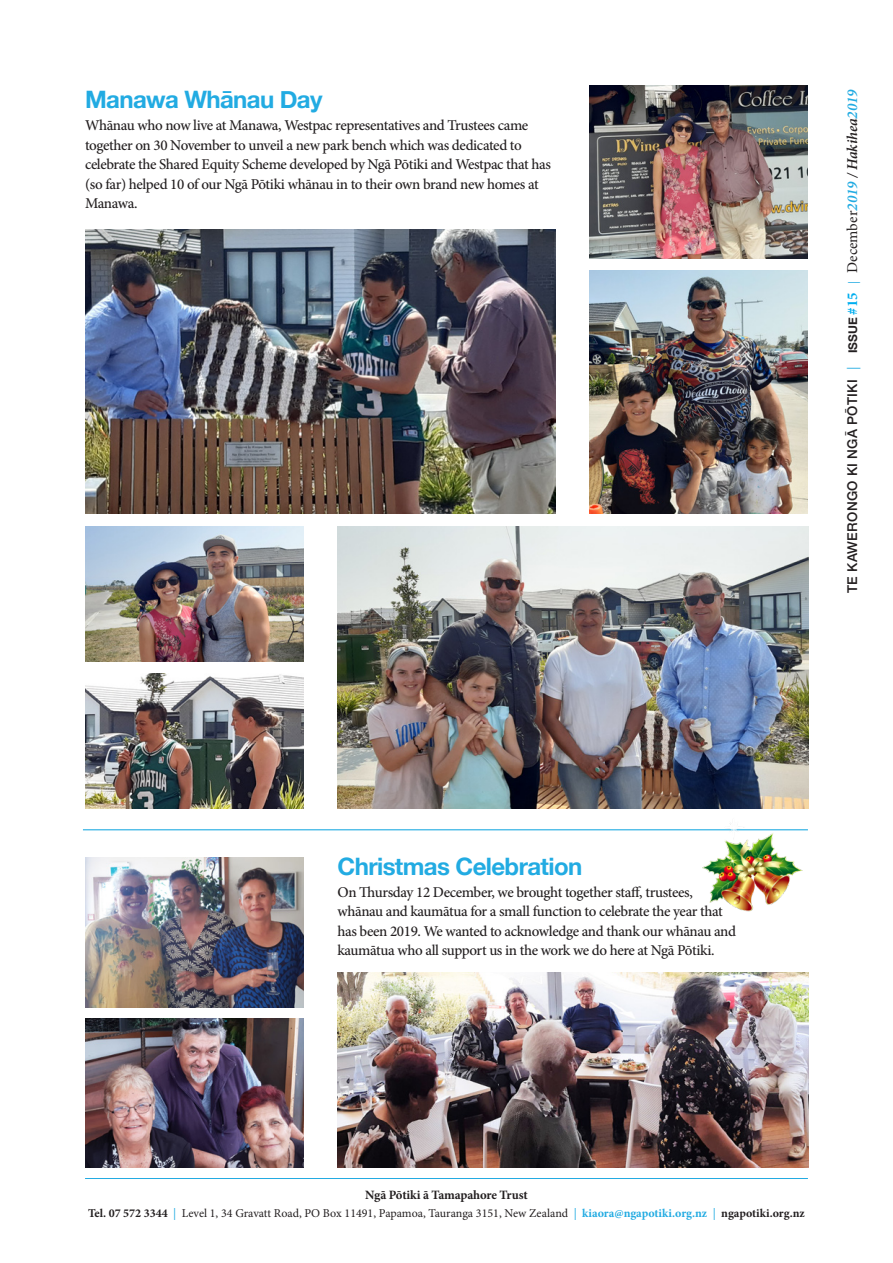
<style>
.page{position:relative;width:893px;height:1263px;background:#fff}
.page>*{position:absolute;margin:0;border:0;box-sizing:border-box;transform-origin:0 0}
.t1{font:700 24px "Helvetica Neue";letter-spacing:-.025em;color:#22abe2}
.t2{font:500 15px/19.5px "Minion Pro";letter-spacing:-.03em;color:#231f20}
.t3{font:italic 600 15px "Minion Pro";color:#22abe2}
.t4{font:500 13.5px "Helvetica Neue";letter-spacing:.02em;color:#231f20}
.t5{font:700 12.75px "Minion Pro";letter-spacing:-.015em;color:#231f20}
.t6{font:12px "Minion Pro";color:#231f20}
.s1{font-family:"Minion Pro";font-weight:400;color:#22abe2}
.s2{font-weight:700;font-size:12px}
.s3{font-family:"Minion Pro";font-weight:700;font-size:15px;color:#00aeef}
.s4{font-family:"Minion Pro";font-weight:400;font-size:12px;color:#22abe2}
.s5{font-family:"Minion Pro";font-weight:400;font-size:15px}
.s6{font-family:"Minion Pro";font-weight:600;font-style:italic;font-size:15px;color:#22abe2}
.s7{font-family:"Minion Pro";font-weight:600;font-style:italic;font-size:15px}
.s8{font-weight:700}
.s9{color:#22abe2}
.s10{font-weight:700;color:#22abe2}
</style>
<div class="page">
<hr style="left:85px;top:1178px;width:723px;height:1px;background:#22abe2">
<img style="left:338px;top:972px;width:470px;height:195px">
<hr style="left:83px;top:829px;width:725px;height:1px;background:#22abe2">
<img style="left:590px;top:85px;width:218px;height:173px">
<img style="left:590px;top:270px;width:218px;height:243px">
<img style="left:86px;top:230px;width:470px;height:283px">
<img style="left:338px;top:527px;width:470px;height:282px">
<img style="left:85px;top:526px;width:218px;height:136px">
<img style="left:85px;top:858px;width:218px;height:150px">
<img style="left:85px;top:674px;width:218px;height:135px">
<img style="left:85px;top:1018px;width:218px;height:149px">
<img style="left:703px;top:824px;width:99px;height:88px">
<p class="t1" style="left:85px;top:81px;width:239px">Manawa Whānau Day</p>
<p class="t3" style="left:842px;top:119px;width:31px;rotate:-90deg">2019</p>
<p class="t2" style="left:85px;top:116px;width:467px">Whānau who now live at Manawa, Westpac representatives and Trustees came together on 30 November to unveil a new park bench which was dedicated to celebrate the Shared Equity Scheme developed by Ngā Pōtiki and Westpac that has (so far) helped 10 of our Ngā Pōtiki whānau in to their own brand new homes at Manawa.</p>
<p class="t4" style="left:841px;top:593px;width:476px;rotate:-90deg">TE KAWERONGO KI NGĀ PŌTIKI <span class="s1">|</span> <span class="s2">ISSUE</span> <span class="s3">#15</span> <span class="s4">|</span> <span class="s5">December</span><span class="s6">2019</span> <span class="s7">/ Hakihea</span></p>
<p class="t1" style="left:338px;top:848px;width:246px">Christmas Celebration</p>
<p class="t2" style="left:338px;top:882px;width:400px">On Thursday 12 December, we brought together staff, trustees, whānau and kaumātua for a small function to celebrate the year that has been 2019. We wanted to acknowledge and thank our whānau and kaumātua who all support us in the work we do here at Ngā Pōtiki.</p>
<p class="t5" style="left:365px;top:1186px;width:164px">Ngā Pōtiki ā Tamapahore Trust</p>
<p class="t6" style="left:88px;top:1205px;width:718px"><span class="s8">Tel. 07 572 3344</span> <span class="s9">|</span> Level 1, 34 Gravatt Road, PO Box 11491, Papamoa, Tauranga 3151, New Zealand <span class="s9">|</span> <span class="s10">kiaora@ngapotiki.org.nz</span> <span class="s9">|</span> <span class="s8">ngapotiki.org.nz</span></p>
</div>
